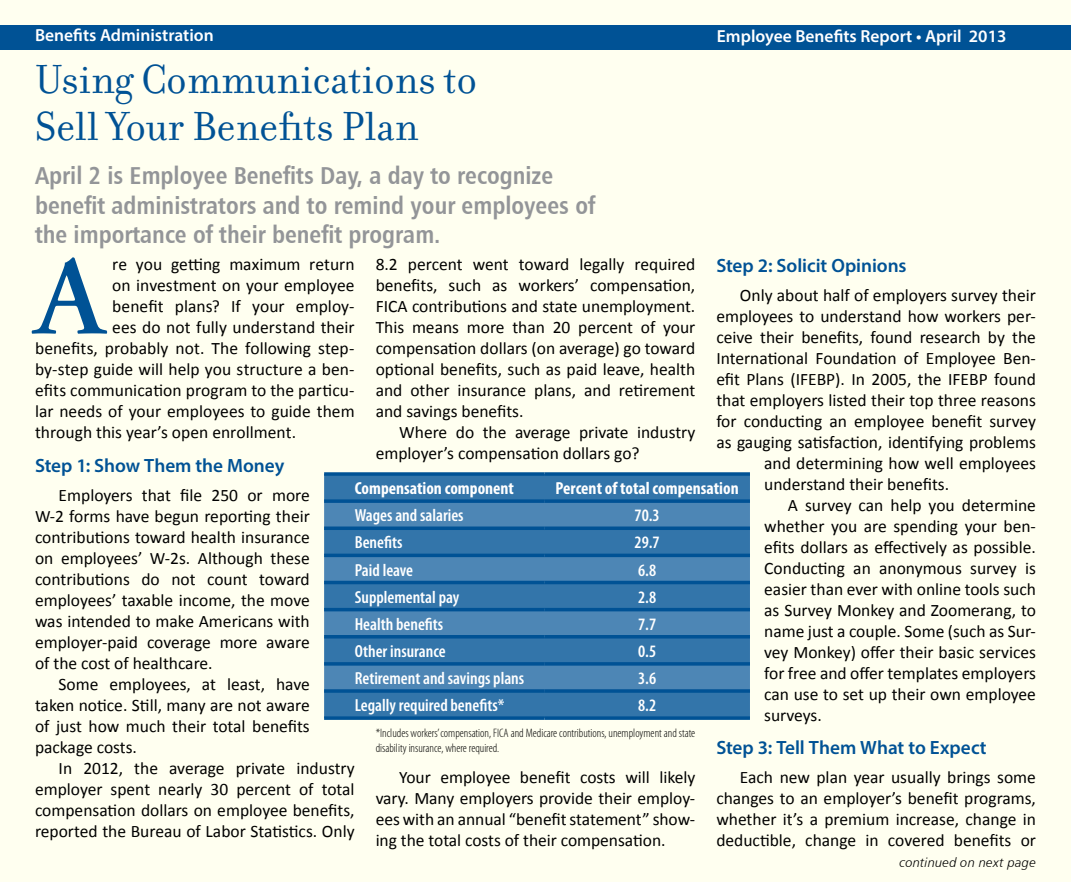
<style>
.page{position:relative;width:1071px;height:882px;background:#fff}
.page>*{position:absolute;margin:0;border:0;box-sizing:border-box;transform-origin:0 0}
.t1{font:600 112.52px "Adobe Garamond Pro";color:#005295}
.t2{font:43.75px/47.2px "Filosofia";color:#005295}
.t3{font:24.5px/29.4px "Humanist 777 BT Bold Condensed B";color:#939598}
.t4{font:600 19.25px "Myriad Pro";color:#005295}
.t5{font:17.5px/21px "Calibri";color:#000;text-align:justify}
.t6{font:600 condensed 17.5px "Myriad Pro";color:#fff}
.t7{font:600 17.5px "Myriad Pro";color:#fff}
.t8{font:700 condensed 17.5px "Myriad Pro";color:#fff}
.t9{font:13.12px "Humanist 777 BT Light Italic B";letter-spacing:.015em;color:#000}
.t10{font:300 condensed 12.25px/14.7px "Myriad Pro";color:#000}
</style>
<div class="page">
<div style="left:1px;top:1px;width:1070px;height:881px;background:#fffff0"></div>
<div style="left:0;top:25px;width:1071px;height:24px;background:#005295"></div>
<div style="left:324px;top:476px;width:426px;height:240px;background:#3375aa"></div>
<svg style="left:324px;top:503px;width:426px;height:186px;background:#417eaf"></svg>
<svg style="left:324px;top:472px;width:220px;height:4px"></svg>
<svg style="left:544px;top:472px;width:206px;height:4px"></svg>
<hr style="left:324px;top:499px;width:220px;height:4px;background:#085798">
<hr style="left:544px;top:499px;width:206px;height:4px;background:#085798">
<hr style="left:324px;top:527px;width:220px;height:3px;background:#005295">
<hr style="left:544px;top:527px;width:206px;height:3px;background:#005295">
<hr style="left:324px;top:554px;width:220px;height:3px;background:#005295">
<hr style="left:544px;top:554px;width:206px;height:3px;background:#005295">
<hr style="left:324px;top:581px;width:220px;height:3px;background:#005295">
<hr style="left:544px;top:581px;width:206px;height:3px;background:#005295">
<hr style="left:324px;top:608px;width:220px;height:3px;background:#005295">
<hr style="left:544px;top:608px;width:206px;height:3px;background:#005295">
<svg style="left:324px;top:635px;width:220px;height:4px"></svg>
<svg style="left:544px;top:635px;width:206px;height:4px"></svg>
<svg style="left:324px;top:662px;width:220px;height:4px"></svg>
<svg style="left:544px;top:662px;width:206px;height:4px"></svg>
<hr style="left:324px;top:689px;width:220px;height:4px;background:#0b5a99">
<hr style="left:544px;top:689px;width:206px;height:4px;background:#0b5a99">
<svg style="left:324px;top:716px;width:220px;height:4px"></svg>
<svg style="left:544px;top:716px;width:206px;height:4px"></svg>
<p class="t7" style="left:35px;top:24px;width:180px">Benefits Administration</p>
<p class="t7" style="left:717px;top:25px;width:291px">Employee Benefits Report • April 2013</p>
<h2 class="t2" style="left:35px;top:57px;width:444px">Using Communications to<br>Sell Your Benefits Plan</h2>
<h3 class="t3" style="left:35px;top:160px;width:562px">April 2 is Employee Benefits Day, a day to recognize benefit administrators and to remind your employees of the importance of their benefit program.</h3>
<h1 class="t1" style="left:35px;top:233px;width:72px">A</h1>
<p class="t5" style="left:112px;top:254px;width:244px">re you getting maximum return</p>
<p class="t4" style="left:716px;top:253px;width:192px">Step 2: Solicit Opinions</p>
<p class="t5" style="left:740px;top:284px;width:298px">Only about half of employers survey their</p>
<p class="t5" style="left:716px;top:305px;width:321px">employees to understand how workers per-</p>
<p class="t5" style="left:716px;top:326px;width:321px">ceive their benefits, found research by the</p>
<p class="t5" style="left:716px;top:347px;width:321px">International Foundation of Employee Ben-</p>
<p class="t5" style="left:716px;top:368px;width:321px">efit Plans (IFEBP). In 2005, the IFEBP found</p>
<p class="t5" style="left:716px;top:389px;width:321px">that employers listed their top three reasons</p>
<p class="t5" style="left:716px;top:410px;width:321px">for conducting an employee benefit survey</p>
<p class="t5" style="left:716px;top:431px;width:321px">as gauging satisfaction, identifying problems</p>
<p class="t5" style="left:764px;top:452px;width:273px">and determining how well employees</p>
<p class="t5" style="left:764px;top:473px;width:186px">understand their benefits.</p>
<p class="t5" style="left:788px;top:494px;width:250px">A survey can help you determine</p>
<p class="t5" style="left:764px;top:515px;width:273px">whether you are spending your ben-</p>
<p class="t5" style="left:764px;top:536px;width:273px">efits dollars as effectively as possible.</p>
<p class="t5" style="left:764px;top:557px;width:273px">Conducting an anonymous survey is</p>
<p class="t5" style="left:764px;top:578px;width:273px">easier than ever with online tools such</p>
<p class="t5" style="left:764px;top:599px;width:273px">as Survey Monkey and Zoomerang, to</p>
<p class="t5" style="left:764px;top:620px;width:273px">name just a couple. Some (such as Sur-</p>
<p class="t5" style="left:764px;top:641px;width:273px">vey Monkey) offer their basic services</p>
<p class="t5" style="left:764px;top:662px;width:273px">for free and offer templates employers</p>
<p class="t5" style="left:764px;top:683px;width:273px">can use to set up their own employee</p>
<p class="t5" style="left:764px;top:704px;width:59px">surveys.</p>
<p class="t4" style="left:716px;top:735px;width:272px">Step 3: Tell Them What to Expect</p>
<p class="t5" style="left:716px;top:767px;width:321px;text-indent:24px">Each new plan year usually brings some changes to an employer’s benefit programs, whether it’s a premium increase, change in deductible, change in covered benefits or</p>
<p class="t5" style="left:376px;top:254px;width:321px">8.2 percent went toward legally required benefits, such as workers’ compensation, FICA contributions and state unemployment.<br>This means more than 20 percent of your compensation dollars (on average) go toward optional benefits, such as paid leave, health and other insurance plans, and retirement and savings benefits.</p>
<p class="t5" style="left:376px;top:422px;width:321px;text-indent:24px">Where do the average private industry employer’s compensation dollars go?</p>
<p class="t5" style="left:112px;top:275px;width:244px">on investment on your employee</p>
<p class="t5" style="left:112px;top:296px;width:244px">benefit plans? If your employ-</p>
<p class="t5" style="left:112px;top:317px;width:244px">ees do not fully understand their</p>
<p class="t5" style="left:35px;top:338px;width:321px">benefits, probably not. The following step-</p>
<p class="t5" style="left:35px;top:359px;width:321px">by-step guide will help you structure a ben-</p>
<p class="t5" style="left:35px;top:380px;width:321px">efits communication program to the particu-</p>
<p class="t5" style="left:35px;top:401px;width:321px">lar needs of your employees to guide them</p>
<p class="t5" style="left:35px;top:422px;width:263px">through this year’s open enrollment.</p>
<p class="t4" style="left:35px;top:453px;width:251px">Step 1: Show Them the Money</p>
<p class="t5" style="left:35px;top:485px;width:276px;text-indent:24px">Employers that file 250 or more W-2 forms have begun reporting their contributions toward health insurance on employees’ W-2s. Although these contributions do not count toward employees’ taxable income, the move was intended to make Americans with employer-paid coverage more aware of the cost of healthcare.</p>
<p class="t5" style="left:35px;top:674px;width:276px;text-indent:24px">Some employees, at least, have taken notice. Still, many are not aware of just how much their total benefits package costs.</p>
<p class="t5" style="left:35px;top:758px;width:321px;text-indent:24px">In 2012, the average private industry employer spent nearly 30 percent of total compensation dollars on employee benefits, reported the Bureau of Labor Statistics. Only</p>
<p class="t8" style="left:355px;top:477px;width:161px">Compensation component</p>
<p class="t8" style="left:556px;top:477px;width:185px">Percent of total compensation</p>
<p class="t6" style="left:355px;top:506px;width:110px">Wages and salaries</p>
<p class="t6" style="left:635px;top:506px;width:27px">70.3</p>
<p class="t6" style="left:355px;top:533px;width:49px">Benefits</p>
<p class="t6" style="left:635px;top:533px;width:27px">29.7</p>
<p class="t6" style="left:355px;top:560px;width:60px">Paid leave</p>
<p class="t6" style="left:638px;top:560px;width:20px">6.8</p>
<p class="t6" style="left:355px;top:587px;width:106px">Supplemental pay</p>
<p class="t6" style="left:638px;top:587px;width:20px">2.8</p>
<p class="t6" style="left:355px;top:614px;width:90px">Health benefits</p>
<p class="t6" style="left:638px;top:614px;width:20px">7.7</p>
<p class="t6" style="left:355px;top:642px;width:93px">Other insurance</p>
<p class="t6" style="left:638px;top:642px;width:20px">0.5</p>
<p class="t6" style="left:355px;top:669px;width:171px">Retirement and savings plans</p>
<p class="t6" style="left:638px;top:669px;width:20px">3.6</p>
<p class="t6" style="left:355px;top:696px;width:151px">Legally required benefits*</p>
<p class="t6" style="left:638px;top:696px;width:20px">8.2</p>
<p class="t10" style="left:376px;top:726px;width:321px">*Includes workers’ compensation, FICA and Medicare contributions, unemployment and state disability insurance, where required.</p>
<p class="t5" style="left:376px;top:767px;width:321px;text-indent:24px">Your employee benefit costs will likely vary. Many employers provide their employ&shy;ees with an annual “benefit statement” show&shy;ing the total costs of their compensation.</p>
<p class="t9" style="left:900px;top:855px;width:138px">continued on next page</p>
</div>
